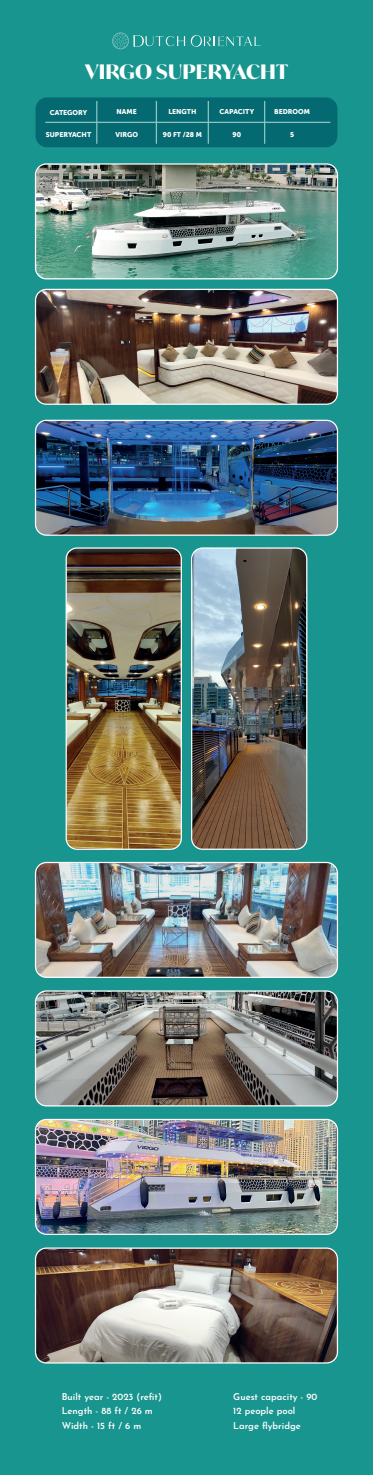
<style>
.page{position:relative;width:373px;height:1475px;background:#fff}
.page>*{position:absolute;margin:0;border:0;box-sizing:border-box;transform-origin:0 0}
.t1{font:700 20px "Ivy Mode";letter-spacing:.01em;color:#fff}
.t2{font:600 9.38px/14.4px "Josefin Sans";color:#fff}
.t3{font:6.88px "Museo Sans 900";color:#fff}
</style>
<div class="page">
<div style="left:0;top:0;width:372px;height:1475px;background:#19958f"></div>
<svg style="left:112px;top:33px;width:148px;height:16px"></svg>
<img style="left:35px;top:164px;width:302px;height:115px">
<div style="left:35px;top:163px;width:302px;height:116px;border:1px solid #fff;border-radius:11px"></div>
<img style="left:35px;top:289px;width:302px;height:115px">
<div style="left:35px;top:289px;width:302px;height:116px;border:1px solid #fff;border-radius:11px"></div>
<img style="left:35px;top:420px;width:302px;height:115px">
<div style="left:35px;top:420px;width:302px;height:116px;border:1px solid #fff;border-radius:11px"></div>
<img style="left:67px;top:549px;width:114px;height:300px">
<div style="left:65px;top:547px;width:116px;height:303px;border:1px solid #fff;border-radius:11px"></div>
<img style="left:191px;top:549px;width:114px;height:299px">
<div style="left:191px;top:547px;width:116px;height:303px;border:1px solid #fff;border-radius:11px"></div>
<img style="left:35px;top:862px;width:302px;height:115px">
<div style="left:35px;top:862px;width:302px;height:116px;border:1px solid #fff;border-radius:11px"></div>
<img style="left:35px;top:992px;width:302px;height:114px">
<div style="left:35px;top:990px;width:302px;height:116px;border:1px solid #fff;border-radius:11px"></div>
<img style="left:35px;top:1119px;width:302px;height:115px">
<div style="left:35px;top:1119px;width:302px;height:116px;border:1px solid #fff;border-radius:11px"></div>
<img style="left:35px;top:1249px;width:302px;height:114px">
<div style="left:35px;top:1247px;width:302px;height:116px;border:1px solid #fff;border-radius:11px"></div>
<div style="left:35px;top:97px;width:302px;height:50px;background:#056971;border-radius:11px"></div>
<hr style="left:45px;top:122px;width:285px;height:1px;background:#8dc6c4">
<hr style="left:96px;top:101px;width:1px;height:43px;background:#8dc6c4">
<hr style="left:155px;top:101px;width:2px;height:43px;background:#8dc6c4">
<hr style="left:207px;top:101px;width:1px;height:43px;background:#8dc6c4">
<hr style="left:263px;top:101px;width:2px;height:43px;background:#8dc6c4">
<h1 class="t1" style="left:85px;top:59px;width:204px">VIRGO SUPERYACHT</h1>
<p class="t3" style="left:50px;top:108px;width:39px">CATEGORY</p>
<p class="t3" style="left:116px;top:108px;width:22px">NAME</p>
<p class="t3" style="left:168px;top:108px;width:30px">LENGTH</p>
<p class="t3" style="left:219px;top:108px;width:36px">CAPACITY</p>
<p class="t3" style="left:273px;top:108px;width:37px">BEDROOM</p>
<p class="t3" style="left:46px;top:131px;width:47px">SUPERYACHT</p>
<p class="t3" style="left:115px;top:131px;width:24px">VIRGO</p>
<p class="t3" style="left:162px;top:131px;width:41px">90 FT /28 M</p>
<p class="t3" style="left:232px;top:131px;width:10px">90</p>
<p class="t3" style="left:289px;top:131px;width:6px">5</p>
<p class="t2" style="left:62px;top:1388px;width:101px">Built year - 2023 (refit)<br>Length - 88 ft / 26 m<br>Width - 15 ft / 6 m</p>
<p class="t2" style="left:233px;top:1388px;width:85px">Guest capacity - 90<br>12 people pool<br>Large flybridge</p>
</div>
